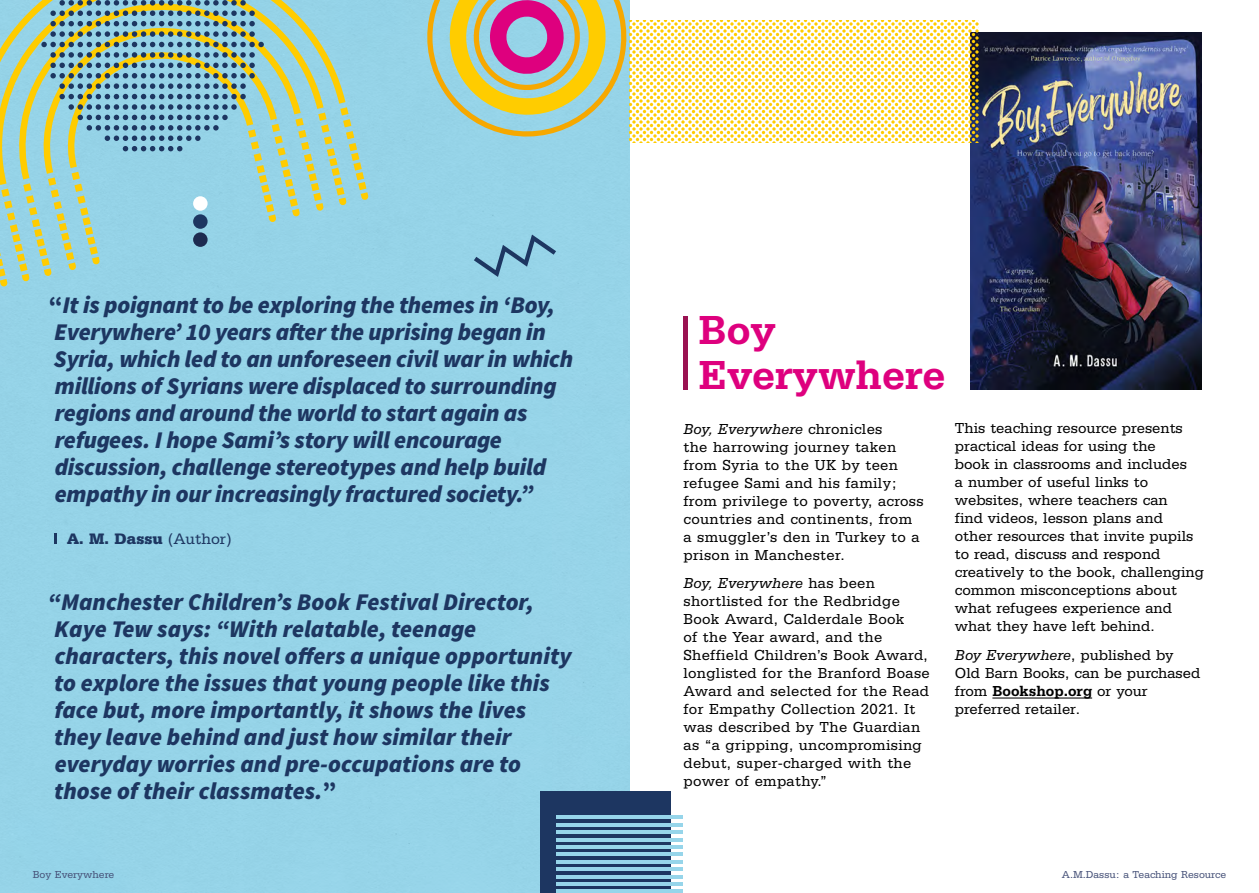
<style>
.page{position:relative;width:1259px;height:893px;background:#fff}
.page>*{position:absolute;margin:0;border:0;box-sizing:border-box;transform-origin:0 0}
.t1{font:500 42px/45px "Serifa BEFOP";color:#de007e}
.t2{font:italic 24px/27px "Source Sans Variable";letter-spacing:-.01em;color:#1d3661}
.t3{font:700 15.75px "Serifa BEFOP";color:#1d3661}
.t4{font:15px/18px "Serifa BEFOP";letter-spacing:.01em;color:#000}
.t5{font:10.5px "Serifa BEFOP";color:#465178}
.s1{font-family:"Source Sans Pro";font-weight:900;font-style:normal}
.s2{font-weight:400}
.s3{font-style:italic}
.s4{font-weight:500}
</style>
<div class="page">
<div style="left:0;top:0;width:629px;height:893px;background:#96d3e8"></div>
<svg style="left:427px;top:0;width:200px;height:137px;background:#bbb697"></svg>
<div style="left:540px;top:792px;width:130px;height:101px;background:#1d3661"></div>
<hr style="left:556px;top:815px;width:126px;height:4px;background:#96d5ea">
<hr style="left:556px;top:823px;width:126px;height:3px;background:#96d5ea">
<hr style="left:556px;top:830px;width:126px;height:4px;background:#96d5ea">
<hr style="left:556px;top:838px;width:126px;height:3px;background:#96d5ea">
<hr style="left:556px;top:845px;width:126px;height:4px;background:#96d5ea">
<hr style="left:556px;top:853px;width:126px;height:3px;background:#96d5ea">
<hr style="left:556px;top:860px;width:126px;height:3px;background:#96d5ea">
<hr style="left:556px;top:867px;width:126px;height:4px;background:#96d5ea">
<hr style="left:556px;top:875px;width:126px;height:3px;background:#96d5ea">
<hr style="left:556px;top:882px;width:126px;height:4px;background:#96d5ea">
<hr style="left:556px;top:890px;width:126px;height:3px;background:#96d5ea">
<img style="left:970px;top:33px;width:232px;height:356px">
<svg style="left:629px;top:20px;width:349px;height:122px"></svg>
<svg style="left:474px;top:234px;width:82px;height:43px;background:#82bad2"></svg>
<svg style="left:54px;top:533px;width:3px;height:11px"></svg>
<hr style="left:992px;top:697px;width:100px;height:1px;background:#000">
<div style="left:683px;top:316px;width:5px;height:73px;background:#9a1252"></div>
<svg style="left:0;top:0;width:368px;height:287px;background:#9ac7c1"></svg>
<div style="left:193px;top:196px;width:15px;height:15px;background:#fff;border-radius:50%"></div>
<div style="left:193px;top:214px;width:15px;height:15px;background:#1d3661;border-radius:50%"></div>
<div style="left:193px;top:232px;width:15px;height:15px;background:#1e2b50;border-radius:7px"></div>
<p class="t2" style="left:49px;top:291px;width:526px"><span class="s1">“</span>It is poignant to be exploring the themes in ‘Boy, Everywhere’ 10 years after the uprising began in Syria, which led to an unforeseen civil war in which millions of Syrians were displaced to surrounding regions and around the world to start again as refugees. I hope Sami’s story will encourage discussion, challenge stereotypes and help build empathy in our increasingly fractured society.”</p>
<p class="t3" style="left:67px;top:529px;width:166px">A. M. Dassu <span class="s2">(Author)</span></p>
<p class="t2" style="left:48px;top:588px;width:525px">“Manchester Children’s Book Festival Director, Kaye Tew says: “With relatable, teenage characters, this novel offers a unique opportunity to explore the issues that young people like this face but, more importantly, it shows the lives they leave behind and just how similar their everyday worries and pre-occupations are to those of their classmates.<span class="s1">”</span></p>
<h1 class="t1" style="left:698px;top:308px;width:248px">Boy<br>Everywhere</h1>
<p class="t4" style="left:683px;top:420px;width:242px"><span class="s3">Boy, Everywhere</span> chronicles<br>the harrowing journey taken from Syria to the UK by teen refugee Sami and his family; from privilege to poverty, across countries and continents, from a smuggler’s den in Turkey to a prison in Manchester.</p>
<p class="t4" style="left:683px;top:574px;width:248px"><span class="s3">Boy, Everywhere</span> has been shortlisted for the Redbridge<br>Book Award, Calderdale Book<br>of the Year award, and the<br>Sheffield Children’s Book Award, longlisted for the Branford Boase<br>Award and selected for the Read for Empathy Collection 2021. It was described by The Guardian as “a gripping, uncompromising debut, super-charged with the power of empathy.”</p>
<p class="t4" style="left:955px;top:419px;width:250px">This teaching resource presents practical ideas for using the<br>book in classrooms and includes<br>a number of useful links to websites, where teachers can<br>find videos, lesson plans and other resources that invite pupils to read, discuss and respond creatively to the book, challenging common misconceptions about what refugees experience and what they have left behind.</p>
<p class="t4" style="left:955px;top:646px;width:247px"><span class="s3">Boy Everywhere</span>, published by<br>Old Barn Books, can be purchased from <span class="s4">Bookshop.org</span> or your preferred retailer.</p>
<p class="t5" style="left:33px;top:868px;width:83px">Boy Everywhere</p>
<p class="t5" style="left:1062px;top:868px;width:166px">A.M.Dassu: a Teaching Resource</p>
</div>
